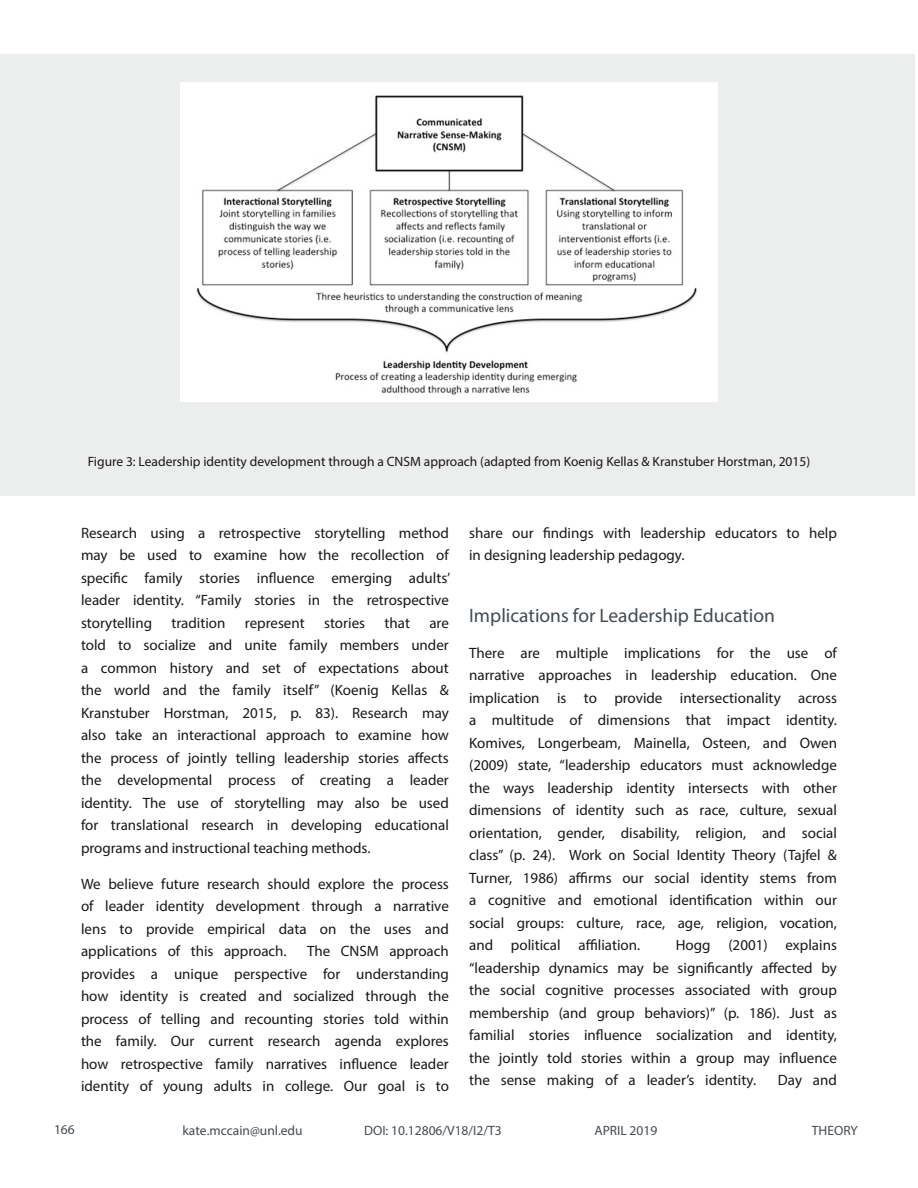
<style>
.page{position:relative;width:918px;height:1188px;background:#fff}
.page>*{position:absolute;margin:0;border:0;box-sizing:border-box;transform-origin:0 0}
.t1{font:19.5px "Myriad Pro";color:#424b51}
.t2{font:15px/22.5px "Myriad Pro";color:#181817;text-align:justify}
.t3{font:13.5px "Myriad Pro";color:#181817}
.t4{font:13.5px "Myriad Pro";color:#424b51}
</style>
<div class="page">
<div style="left:0;top:54px;width:915px;height:442px;background:#eceded"></div>
<img style="left:181px;top:82px;width:536px;height:319px">
<p class="t3" style="left:88px;top:453px;width:724px">Figure 3: Leadership identity development through a CNSM approach (adapted from Koenig Kellas &amp; Kranstuber Horstman, 2015)</p>
<p class="t2" style="left:81px;top:521px;width:371px">Research using a retrospective storytelling method may be used to examine how the recollection of specific family stories influence emerging adults’ leader identity. “Family stories in the retrospective storytelling</p>
<p class="t2" style="left:172px;top:611px;width:56px">tradition</p>
<p class="t2" style="left:245px;top:611px;width:61px">represent</p>
<p class="t2" style="left:324px;top:611px;width:42px">stories</p>
<p class="t2" style="left:385px;top:611px;width:27px">that</p>
<p class="t2" style="left:81px;top:611px;width:369px;text-indent:348px">are told to socialize and unite family members under a common history and set of expectations about the world and the family itself” (Koenig Kellas &amp; Kranstuber Horstman, 2015, p. 83). Research may also take an interactional approach to examine how the process of jointly telling leadership stories affects the developmental process of creating a leader identity. The use of storytelling may also be used for translational research in developing educational programs and instructional teaching methods.</p>
<p class="t2" style="left:81px;top:872px;width:369px">We believe future research should explore the process of leader identity development through a narrative lens to provide empirical data on the uses and applications of this approach.</p>
<p class="t2" style="left:81px;top:940px;width:369px;text-indent:226px">The CNSM approach provides a unique perspective for understanding how identity is created and socialized through the process of telling and recounting stories told within the family. Our current research agenda explores how retrospective family narratives influence leader identity of young adults in college. Our goal is to</p>
<p class="t2" style="left:469px;top:521px;width:369px">share our findings with leadership educators to help in designing leadership pedagogy.</p>
<h1 class="t1" style="left:469px;top:603px;width:307px">Implications for Leadership Education</h1>
<p class="t2" style="left:469px;top:641px;width:369px">There are multiple implications for the use of narrative approaches in leadership education. One implication is to provide intersectionality across a multitude of dimensions that impact identity.<br>Komives, Longerbeam, Mainella, Osteen, and Owen (2009) state, “leadership educators must acknowledge the ways leadership identity intersects with other dimensions of identity such as race, culture, sexual orientation, gender, disability, religion, and social class” (p. 24). Work on Social Identity Theory (Tajfel &amp; Turner, 1986) affirms our social identity stems from a cognitive and emotional identification within our social groups: culture, race, age, religion, vocation, and political affiliation.</p>
<p class="t2" style="left:469px;top:934px;width:369px;text-indent:207px">Hogg (2001) explains “leadership dynamics may be significantly affected by the social cognitive processes associated with group membership (and group behaviors)” (p. 186). Just as familial stories influence socialization and identity, the jointly told stories within a group may influence the sense making of a leader’s identity.</p>
<p class="t2" style="left:778px;top:1069px;width:61px">Day and</p>
<p class="t4" style="left:54px;top:1121px;width:22px">166</p>
<p class="t4" style="left:183px;top:1122px;width:122px">kate.mccain@unl.edu</p>
<p class="t4" style="left:364px;top:1122px;width:139px">DOI: 10.12806/V18/I2/T3</p>
<p class="t4" style="left:594px;top:1122px;width:64px">APRIL 2019</p>
<p class="t4" style="left:812px;top:1122px;width:48px">THEORY</p>
</div>
